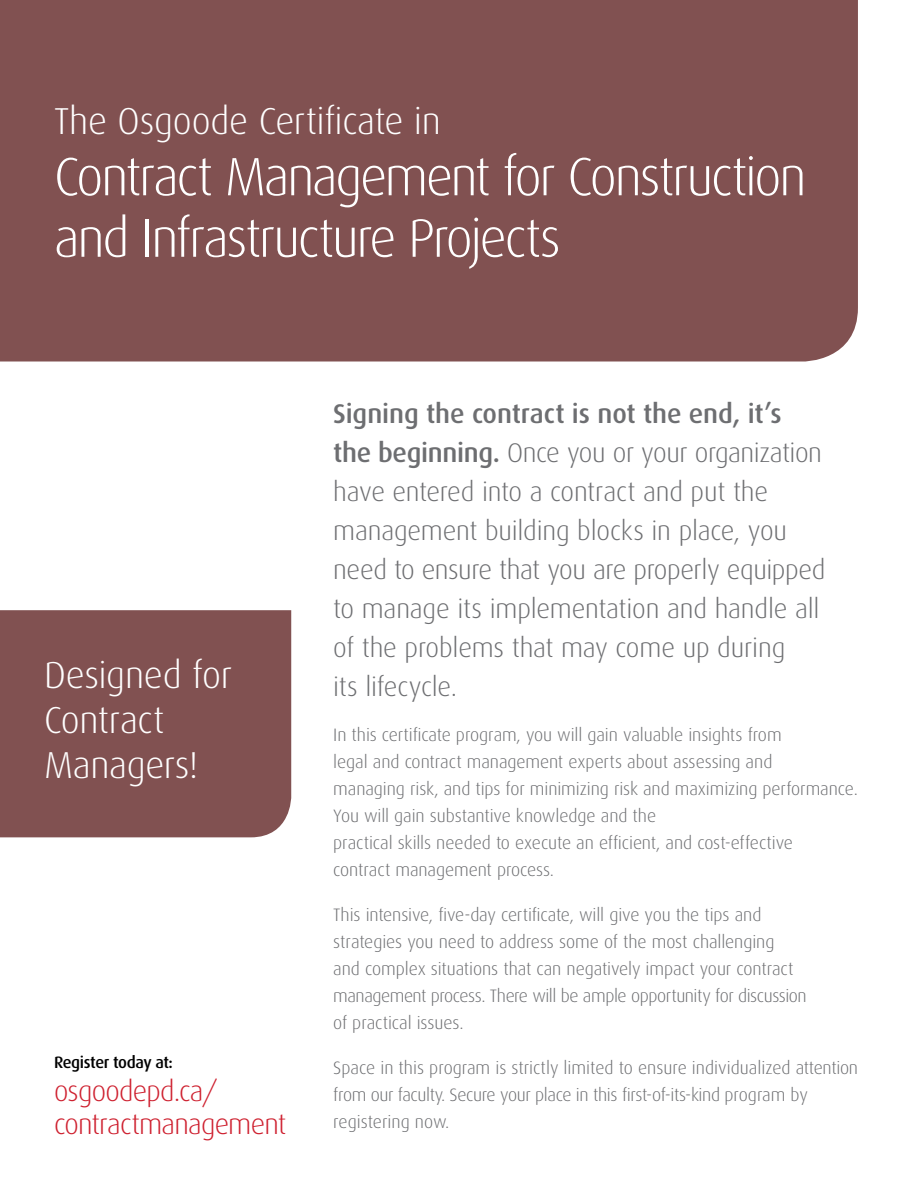
<style>
.page{position:relative;width:912px;height:1188px;background:#fff}
.page>*{position:absolute;margin:0;border:0;box-sizing:border-box;transform-origin:0 0}
.t1{font:300 54px/61.5px "Dax";letter-spacing:-.045em;color:#fff}
.t2{font:300 37.5px/45px "Dax";letter-spacing:-.01em;color:#fff}
.t3{font:300 28.5px/33px "Dax";letter-spacing:-.025em;color:#ce202f}
.t4{font:300 27px/39px "Dax";letter-spacing:-.01em;color:#6d6e71}
.t5{font:300 18px/27px "Dax";letter-spacing:-.005em;color:#6d6e71}
.t6{font:500 16.5px "Dax";letter-spacing:-.025em;color:#000}
.s1{font-weight:500}
</style>
<div class="page">
<div style="left:0;top:0;width:857px;height:362px;background:#815151"></div>
<div style="left:1px;top:610px;width:290px;height:227px;background:#815151"></div>
<svg style="left:0;top:610px;width:1px;height:228px"></svg>
<p class="t2" style="left:54px;top:99px;width:388px">The Osgoode Certificate in</p>
<p class="t1" style="left:54px;top:146px;width:753px">Contract Management for Construction and Infrastructure Projects</p>
<p class="t2" style="left:44px;top:653px;width:189px">Designed for<br>Contract<br>Managers!</p>
<p class="t6" style="left:54px;top:1053px;width:120px">Register today at:</p>
<p class="t3" style="left:54px;top:1075px;width:234px">osgoodepd.ca/ contractmanagement</p>
<p class="t4" style="left:333px;top:395px;width:493px"><span class="s1">Signing the contract is not the end, it’s the beginning.</span> Once you or your organization have entered into a contract and put the management building blocks in place, you need to ensure that you are properly equipped to manage its implementation and handle all of the problems that may come up during<br>its lifecycle.</p>
<p class="t5" style="left:333px;top:722px;width:526px">In this certificate program, you will gain valuable insights from<br>legal and contract management experts about assessing and<br>managing risk, and tips for minimizing risk and maximizing performance.<br>You will gain substantive knowledge and the<br>practical skills needed to execute an efficient, and cost-effective<br>contract management process.</p>
<p class="t5" style="left:333px;top:902px;width:475px">This intensive, five-day certificate, will give you the tips and strategies you need to address some of the most challenging<br>and complex situations that can negatively impact your contract management process. There will be ample opportunity for discussion of practical issues.</p>
<p class="t5" style="left:333px;top:1055px;width:526px">Space in this program is strictly limited to ensure individualized attention from our faculty. Secure your place in this first-of-its-kind program by registering now.</p>
</div>
